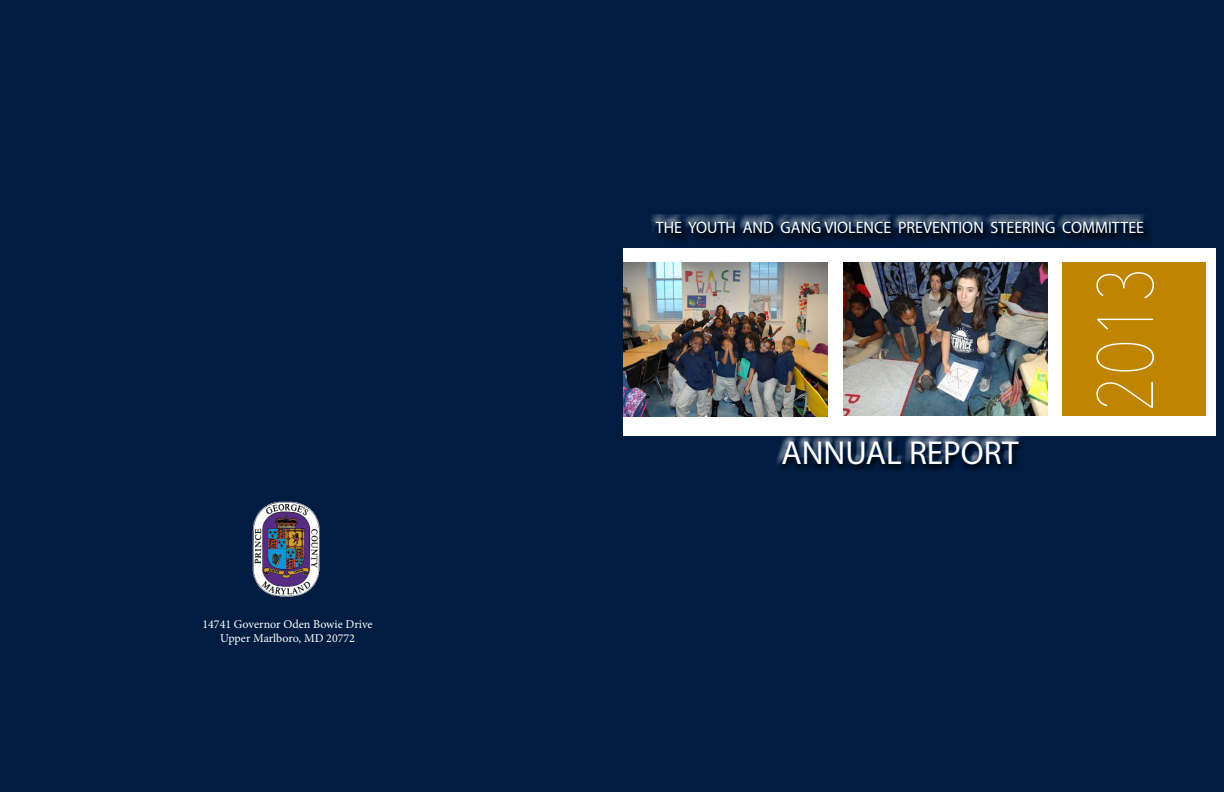
<style>
.page{position:relative;width:1224px;height:792px;background:#fff}
.page>*{position:absolute;margin:0;border:0;box-sizing:border-box;transform-origin:0 0}
.t1{font:33.2px "Myriad Pro";color:#fff}
.t2{font:16.6px "Myriad Pro";color:#fff;scale:.96 1}
.t3{font:12px/14.4px "Minion Pro";color:#fff;text-align:center}
</style>
<div class="page">
<div style="left:576px;top:0;width:648px;height:792px;background:#001c40"></div>
<div style="left:623px;top:248px;width:593px;height:187px;background:#fff"></div>
<img style="left:623px;top:263px;width:205px;height:153px">
<img style="left:843px;top:263px;width:205px;height:153px">
<div style="left:1062px;top:263px;width:144px;height:153px;background:#bf8500"></div>
<div style="left:649px;top:214px;width:500px;height:23px;background:#fff;opacity:.75"></div>
<div style="left:650px;top:216px;width:500px;height:24px;background:#000;opacity:.75"></div>
<div style="left:775px;top:435px;width:249px;height:34px;background:#fff;opacity:.75"></div>
<div style="left:776px;top:437px;width:250px;height:35px;background:#000;opacity:.75"></div>
<svg style="left:1096px;top:272px;width:58px;height:136px"></svg>
<div style="left:0;top:0;width:612px;height:792px;background:#001c40"></div>
<img style="left:252px;top:501px;width:68px;height:96px">
<p class="t3" style="left:202px;top:617px;width:172px">14741 Governor Oden Bowie Drive<br>Upper Marlboro, MD 20772</p>
<p class="t2" style="left:656px;top:217px;width:510px">THE YOUTH AND GANG VIOLENCE PREVENTION STEERING COMMITTEE</p>
<h1 class="t1" style="left:781px;top:432px;width:239px">ANNUAL REPORT</h1>
</div>
